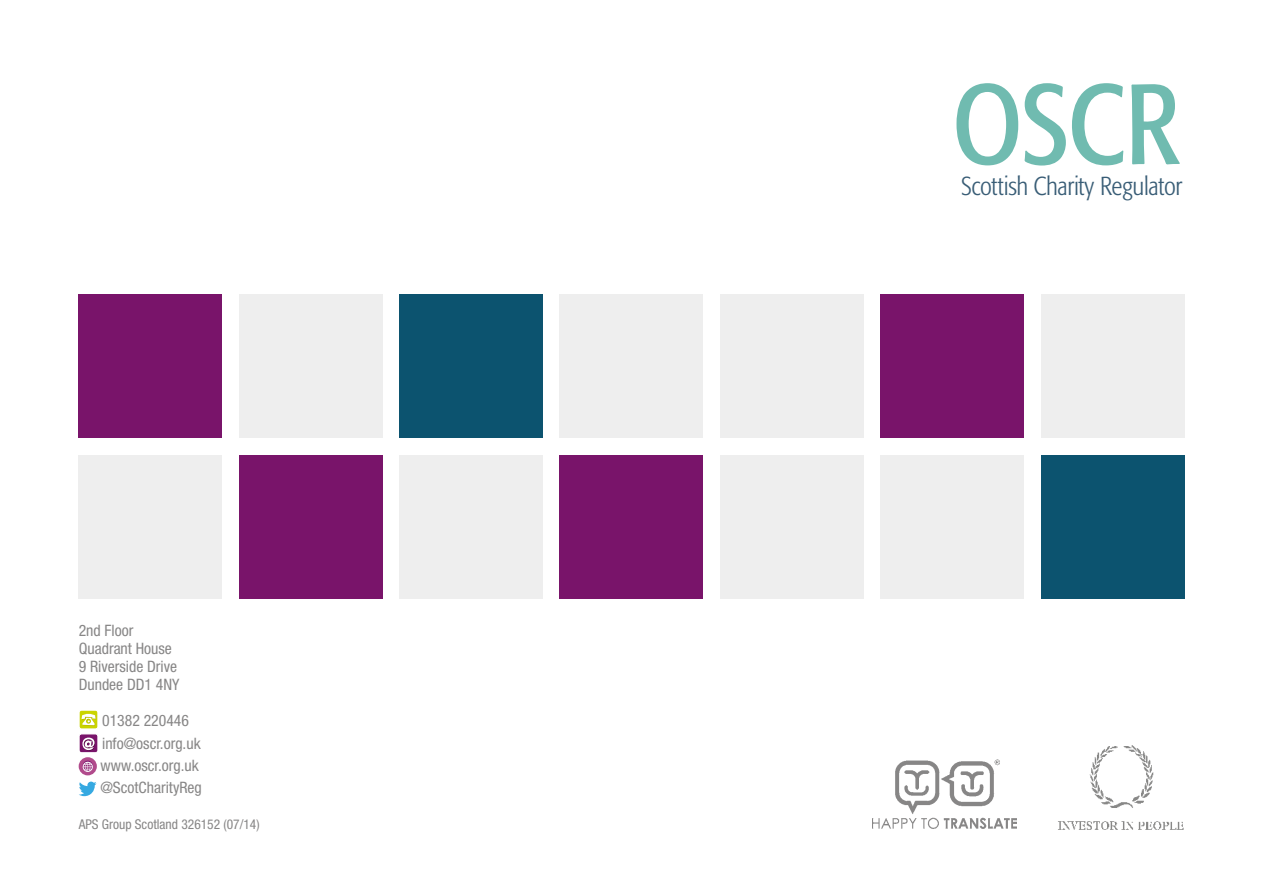
<style>
.page{position:relative;width:1263px;height:893px;background:#fff}
.page>*{position:absolute;margin:0;border:0;box-sizing:border-box;transform-origin:0 0}
.t1{font:condensed 112.5px "Formata";color:#70bbb0}
.t2{font:300 condensed 25.8px "Formata";letter-spacing:-.01em;color:#395d76}
.t3{font:condensed 15.75px/18px "Helvetica Neue LT";color:#878686}
.t4{font:condensed 13.5px "Helvetica Neue LT";color:#878686}
</style>
<div class="page">
<div style="left:79px;top:710px;width:19px;height:19px;background:#cad400;border-radius:2px"></div>
<div style="left:79px;top:710px;width:19px;height:19px;border:1px solid #fff;border-radius:2px"></div>
<svg style="left:82px;top:714px;width:14px;height:12px"></svg>
<div style="left:79px;top:734px;width:19px;height:19px;background:#79146a;border-radius:2px"></div>
<div style="left:79px;top:733px;width:19px;height:20px;border:1px solid #fff;border-radius:2px"></div>
<svg style="left:82px;top:738px;width:13px;height:12px"></svg>
<div style="left:79px;top:757px;width:18px;height:18px;background:#b14b8c;border-radius:50%"></div>
<svg style="left:83px;top:761px;width:10px;height:11px"></svg>
<svg style="left:79px;top:782px;width:18px;height:14px"></svg>
<img style="left:1058px;top:745px;width:126px;height:85px">
<img style="left:872px;top:759px;width:144px;height:70px">
<div style="left:79px;top:294px;width:143px;height:143px;background:#79146a"></div>
<div style="left:239px;top:294px;width:143px;height:143px;background:#eee"></div>
<div style="left:399px;top:294px;width:144px;height:143px;background:#0c536f"></div>
<div style="left:560px;top:294px;width:143px;height:143px;background:#eee"></div>
<div style="left:720px;top:294px;width:143px;height:143px;background:#eee"></div>
<div style="left:881px;top:294px;width:143px;height:143px;background:#79146a"></div>
<div style="left:1041px;top:294px;width:143px;height:143px;background:#eee"></div>
<div style="left:399px;top:456px;width:144px;height:143px;background:#eee"></div>
<div style="left:79px;top:456px;width:143px;height:143px;background:#eee"></div>
<div style="left:560px;top:456px;width:143px;height:143px;background:#79146a"></div>
<div style="left:239px;top:456px;width:143px;height:143px;background:#79146a"></div>
<div style="left:720px;top:456px;width:143px;height:143px;background:#eee"></div>
<div style="left:881px;top:456px;width:143px;height:143px;background:#eee"></div>
<div style="left:1041px;top:456px;width:143px;height:143px;background:#0c536f"></div>
<p class="t3" style="left:79px;top:622px;width:102px">2nd Floor<br>Quadrant House<br>9 Riverside Drive<br>Dundee DD1 4NY</p>
<p class="t3" style="left:100px;top:710px;width:103px;line-height:22.2px">01382 220446 info@oscr.org.uk www.oscr.org.uk @ScotCharityReg</p>
<p class="t4" style="left:79px;top:817px;width:182px">APS Group Scotland 326152 (07/14)</p>
<h1 class="t1" style="left:952px;top:58px;width:229px">OSCR</h1>
<h2 class="t2" style="left:961px;top:171px;width:223px">Scottish Charity Regulator</h2>
</div>
